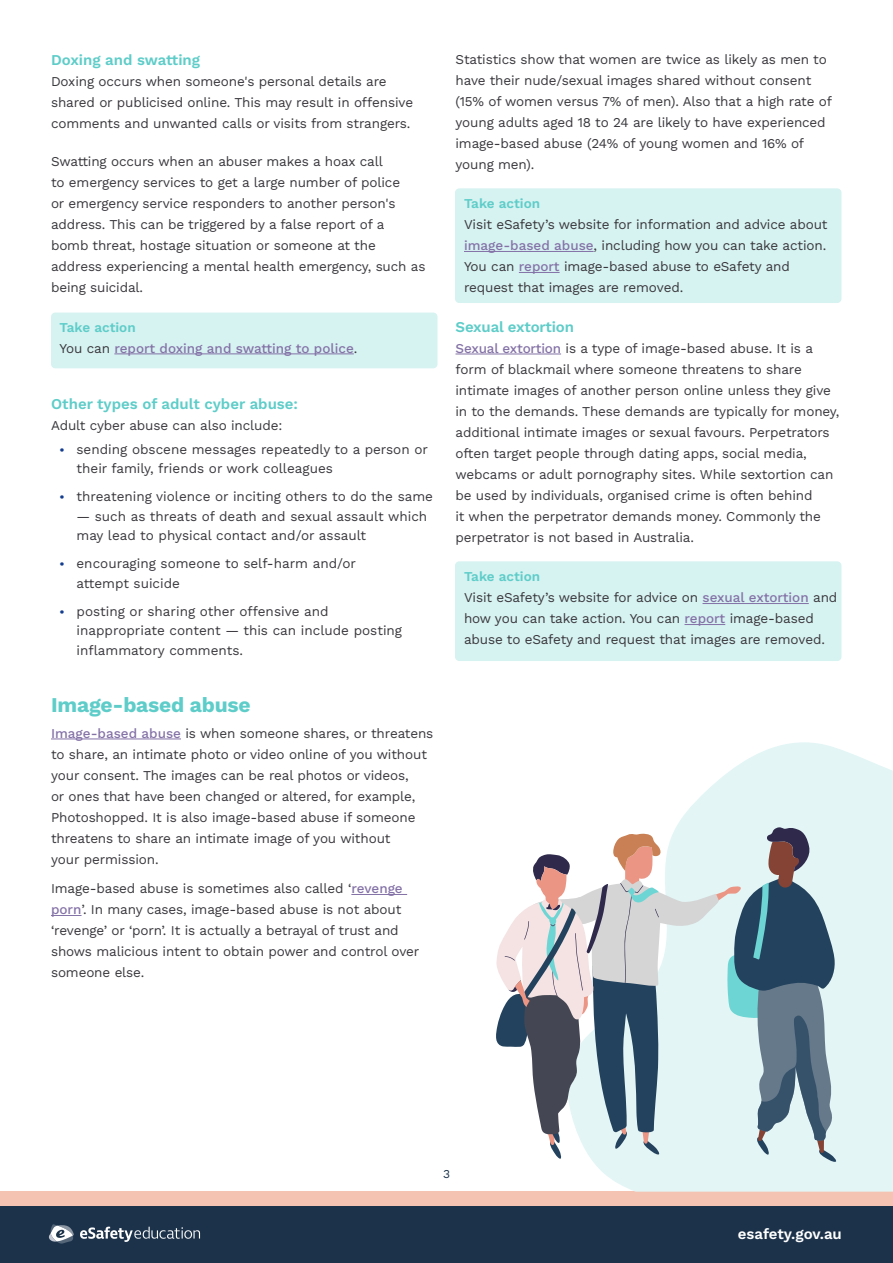
<style>
.page{position:relative;width:893px;height:1263px;background:#fff}
.page>*{position:absolute;margin:0;border:0;box-sizing:border-box;transform-origin:0 0}
.t1{font:700 21px "Work Sans";letter-spacing:-.01em;color:#5ecdc9}
.t2{font:600 15px "Work Sans";color:#5ecdc9}
.t3{font:600 15px "Work Sans";color:#fff}
.t4{font:13.5px/21px "Work Sans";letter-spacing:-.01em;color:#3a383d}
.t5{font:500 13.5px/21px "Work Sans";color:#8472a7}
.t6{font:600 13.5px "Work Sans";color:#5ecdc9}
.t7{font:12px "Work Sans";color:#1b324a}
.s1{font-weight:600;color:#5ecdc9}
.s2{font-weight:400;color:#3a383d}
.s3{font-weight:600;font-size:12px;color:#133d8e}
.s4{font-weight:500;color:#8472a7}
</style>
<div class="page">
<div style="left:0;top:1191px;width:893px;height:20px;background:#f5c3b1"></div>
<div style="left:0;top:1206px;width:893px;height:57px;background:#1b324a"></div>
<svg style="left:80px;top:1226px;width:120px;height:16px"></svg>
<svg style="left:49px;top:1224px;width:25px;height:19px"></svg>
<div style="left:455px;top:561px;width:386px;height:100px;background:#d6f2f1;border-radius:4px"></div>
<svg style="left:593px;top:742px;width:300px;height:449px;fill:#e3f5f5"></svg>
<svg style="left:496px;top:827px;width:340px;height:335px"></svg>
<div style="left:51px;top:313px;width:386px;height:55px;background:#d6f2f1;border-radius:4px"></div>
<div style="left:455px;top:188px;width:386px;height:115px;background:#d6f2f1;border-radius:4px"></div>
<hr style="left:114px;top:354px;width:240px;height:1px;background:#8472a7">
<hr style="left:51px;top:739px;width:70px;height:1px;background:#8472a7">
<svg style="left:121px;top:739px;width:28px;height:1px"></svg>
<hr style="left:149px;top:739px;width:32px;height:1px;background:#8472a7">
<hr style="left:351px;top:894px;width:56px;height:1px;background:#8472a7">
<hr style="left:51px;top:915px;width:31px;height:1px;background:#8472a7">
<hr style="left:464px;top:251px;width:130px;height:1px;background:#8472a7">
<hr style="left:519px;top:272px;width:41px;height:1px;background:#8472a7">
<hr style="left:455px;top:354px;width:106px;height:1px;background:#8472a7">
<hr style="left:702px;top:603px;width:107px;height:1px;background:#8472a7">
<hr style="left:684px;top:624px;width:41px;height:1px;background:#8472a7">
<p class="t2" style="left:51px;top:48px;width:151px">Doxing and swatting</p>
<p class="t4" style="left:51px;top:70px;width:364px">Doxing occurs when someone's personal details are shared or publicised online. This may result in offensive comments and unwanted calls or visits from strangers.</p>
<p class="t4" style="left:51px;top:150px;width:376px">Swatting occurs when an abuser makes a hoax call<br>to emergency services to get a large number of police<br>or emergency service responders to another person's address. This can be triggered by a false report of a<br>bomb threat, hostage situation or someone at the address experiencing a mental health emergency, such as being suicidal.</p>
<p class="t5" style="left:60px;top:316px;width:299px"><span class="s1">Take action<br></span><span class="s2">You can</span> report doxing and swatting to police<span class="s2">.</span></p>
<p class="t2" style="left:51px;top:392px;width:249px">Other types of adult cyber abuse:</p>
<p class="t4" style="left:51px;top:414px;width:233px">Adult cyber abuse can also include:</p>
<p class="t4" style="left:77px;top:439px;width:353px;line-height:19.5px;text-indent:-17px"><span class="s3">•</span> sending obscene messages repeatedly to a person or their family, friends or work colleagues</p>
<p class="t4" style="left:60px;top:485px;width:375px"><span class="s3">•</span> threatening violence or inciting others to do the same</p>
<p class="t4" style="left:77px;top:506px;width:352px;line-height:19.5px">— such as threats of death and sexual assault which may lead to physical contact and/or assault</p>
<p class="t4" style="left:77px;top:553px;width:281px;line-height:19.5px;text-indent:-17px"><span class="s3">•</span> encouraging someone to self-harm and/or attempt suicide</p>
<p class="t4" style="left:77px;top:601px;width:327px;line-height:19.5px;text-indent:-17px"><span class="s3">•</span> posting or sharing other offensive and inappropriate content — this can include posting inflammatory comments.</p>
<h1 class="t1" style="left:51px;top:689px;width:201px">Image-based abuse</h1>
<p class="t4" style="left:51px;top:722px;width:384px"><span class="s4">Image-based abuse</span> is when someone shares, or threatens to share, an intimate photo or video online of you without your consent. The images can be real photos or videos,<br>or ones that have been changed or altered, for example, Photoshopped. It is also image-based abuse if someone threatens to share an intimate image of you without<br>your permission.</p>
<p class="t4" style="left:51px;top:877px;width:370px">Image-based abuse is sometimes also called ‘<span class="s4">revenge porn</span>’. In many cases, image-based abuse is not about ‘revenge’ or ‘porn’. It is actually a betrayal of trust and shows malicious intent to obtain power and control over someone else.</p>
<p class="t4" style="left:455px;top:48px;width:378px">Statistics show that women are twice as likely as men to have their nude/sexual images shared without consent (15% of women versus 7% of men). Also that a high rate of young adults aged 18 to 24 are likely to have experienced image-based abuse (24% of young women and 16% of young men).</p>
<p class="t6" style="left:464px;top:193px;width:78px">Take action</p>
<p class="t4" style="left:464px;top:213px;width:365px">Visit eSafety’s website for information and advice about <span class="s4">image-based abuse</span>, including how you can take action.<br>You can <span class="s4">report</span> image-based abuse to eSafety and request that images are removed.</p>
<p class="t2" style="left:455px;top:315px;width:120px">Sexual extortion</p>
<p class="t4" style="left:455px;top:337px;width:385px"><span class="s4">Sexual extortion</span> is a type of image-based abuse. It is a form of blackmail where someone threatens to share intimate images of another person online unless they give in to the demands. These demands are typically for money, additional intimate images or sexual favours. Perpetrators often target people through dating apps, social media, webcams or adult pornography sites. While sextortion can be used by individuals, organised crime is often behind<br>it when the perpetrator demands money. Commonly the perpetrator is not based in Australia.</p>
<p class="t4" style="left:464px;top:566px;width:375px"><span class="s1">Take action<br></span>Visit eSafety’s website for advice on <span class="s4">sexual extortion</span> and how you can take action. You can <span class="s4">report</span> image-based abuse to eSafety and request that images are removed.</p>
<p class="t7" style="left:443px;top:1165px;width:8px">3</p>
<p class="t3" style="left:738px;top:1222px;width:106px">esafety.gov.au</p>
</div>
